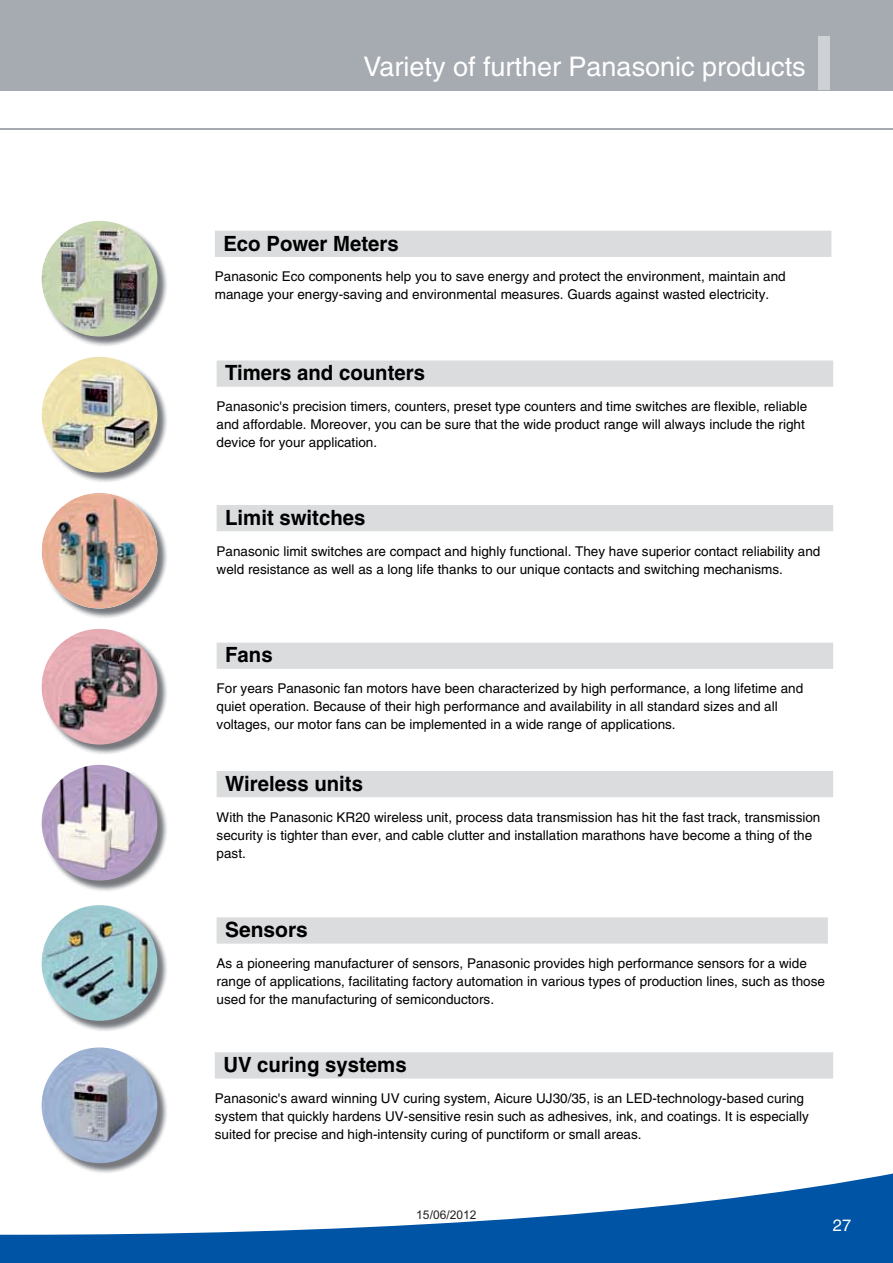
<style>
.page{position:relative;width:893px;height:1263px;background:#fff}
.page>*{position:absolute;margin:0;border:0;box-sizing:border-box;transform-origin:0 0}
.t1{font:30px "Helvetica";color:#fff}
.t2{font:27px "Helvetica";color:#fff}
.t3{font:700 21px "Helvetica";color:#000}
.t4{font:13.5px/18px "Helvetica";color:#000}
.t5{font:12px "Arial";color:#231f20}
</style>
<div class="page">
<img style="left:43px;top:1053px;width:124px;height:115px">
<img style="left:42px;top:1047px;width:115px;height:116px;border-radius:50%">
<img style="left:43px;top:222px;width:124px;height:124px">
<img style="left:42px;top:221px;width:115px;height:116px;border-radius:50%">
<img style="left:43px;top:358px;width:124px;height:124px">
<img style="left:42px;top:357px;width:115px;height:116px;border-radius:50%">
<img style="left:43px;top:494px;width:124px;height:124px">
<img style="left:42px;top:493px;width:70px;height:70px">
<img style="left:43px;top:494px;width:114px;height:115px;border-radius:50%">
<img style="left:43px;top:630px;width:124px;height:124px">
<img style="left:42px;top:629px;width:115px;height:116px;border-radius:50%">
<img style="left:43px;top:766px;width:124px;height:125px">
<img style="left:42px;top:765px;width:115px;height:116px;border-radius:50%">
<img style="left:43px;top:906px;width:124px;height:125px">
<img style="left:42px;top:905px;width:115px;height:116px;border-radius:50%">
<div style="left:0;top:0;width:893px;height:90px;background:#a6aab1"></div>
<hr style="left:0;top:128px;width:893px;height:2px;background:#a6aab0">
<div style="left:818px;top:36px;width:12px;height:54px;background:#cfd2d4"></div>
<svg style="left:0;top:1168px;width:893px;height:95px"></svg>
<div style="left:215px;top:1052px;width:618px;height:27px;background:#dadcde"></div>
<div style="left:217px;top:771px;width:616px;height:26px;background:#dadcde"></div>
<div style="left:217px;top:643px;width:616px;height:26px;background:#dadcde"></div>
<div style="left:217px;top:361px;width:616px;height:26px;background:#dadcde"></div>
<div style="left:217px;top:505px;width:616px;height:26px;background:#dadcde"></div>
<div style="left:217px;top:917px;width:611px;height:27px;background:#dadcde"></div>
<div style="left:215px;top:231px;width:616px;height:26px;background:#dadcde"></div>
<h2 class="t2" style="left:364px;top:57px;width:444px">Variety of further Panasonic products</h2>
<h3 class="t3" style="left:223px;top:235px;width:177px">Eco Power Meters</h3>
<p class="t4" style="left:215px;top:269px;width:572px">Panasonic Eco components help you to save energy and protect the environment, maintain and manage your energy-saving and environmental measures. Guards against wasted electricity.</p>
<h3 class="t3" style="left:225px;top:365px;width:201px">Timers and counters</h3>
<p class="t4" style="left:217px;top:399px;width:592px">Panasonic's precision timers, counters, preset type counters and time switches are flexible, reliable and affordable. Moreover, you can be sure that the wide product range will always include the right device for your application.</p>
<h3 class="t3" style="left:225px;top:510px;width:142px">Limit switches</h3>
<p class="t4" style="left:217px;top:543px;width:605px">Panasonic limit switches are compact and highly functional. They have superior contact reliability and weld resistance as well as a long life thanks to our unique contacts and switching mechanisms.</p>
<h3 class="t3" style="left:225px;top:647px;width:49px">Fans</h3>
<p class="t4" style="left:217px;top:681px;width:588px">For years Panasonic fan motors have been characterized by high performance, a long lifetime and quiet operation. Because of their high performance and availability in all standard sizes and all voltages, our motor fans can be implemented in a wide range of applications.</p>
<h3 class="t3" style="left:225px;top:776px;width:139px">Wireless units</h3>
<p class="t4" style="left:217px;top:809px;width:605px">With the Panasonic KR20 wireless unit, process data transmission has hit the fast track, transmission security is tighter than ever, and cable clutter and installation marathons have become a thing of the past.</p>
<h3 class="t3" style="left:225px;top:922px;width:84px">Sensors</h3>
<p class="t4" style="left:217px;top:956px;width:610px">As a pioneering manufacturer of sensors, Panasonic provides high performance sensors for a wide range of applications, facilitating factory automation in various types of production lines, such as those used for the manufacturing of semiconductors.</p>
<h3 class="t3" style="left:223px;top:1057px;width:185px">UV curing systems</h3>
<p class="t4" style="left:215px;top:1090px;width:595px">Panasonic's award winning UV curing system, Aicure UJ30/35, is an LED-technology-based curing system that quickly hardens UV-sensitive resin such as adhesives, ink, and coatings. It is especially suited for precise and high-intensity curing of punctiform or small areas.</p>
<p class="t5" style="left:416px;top:1208px;width:62px">15/06/2012</p>
<h1 class="t1" style="left:817px;top:1220px;width:36px">27<sup>27</sup></h1>
</div>
